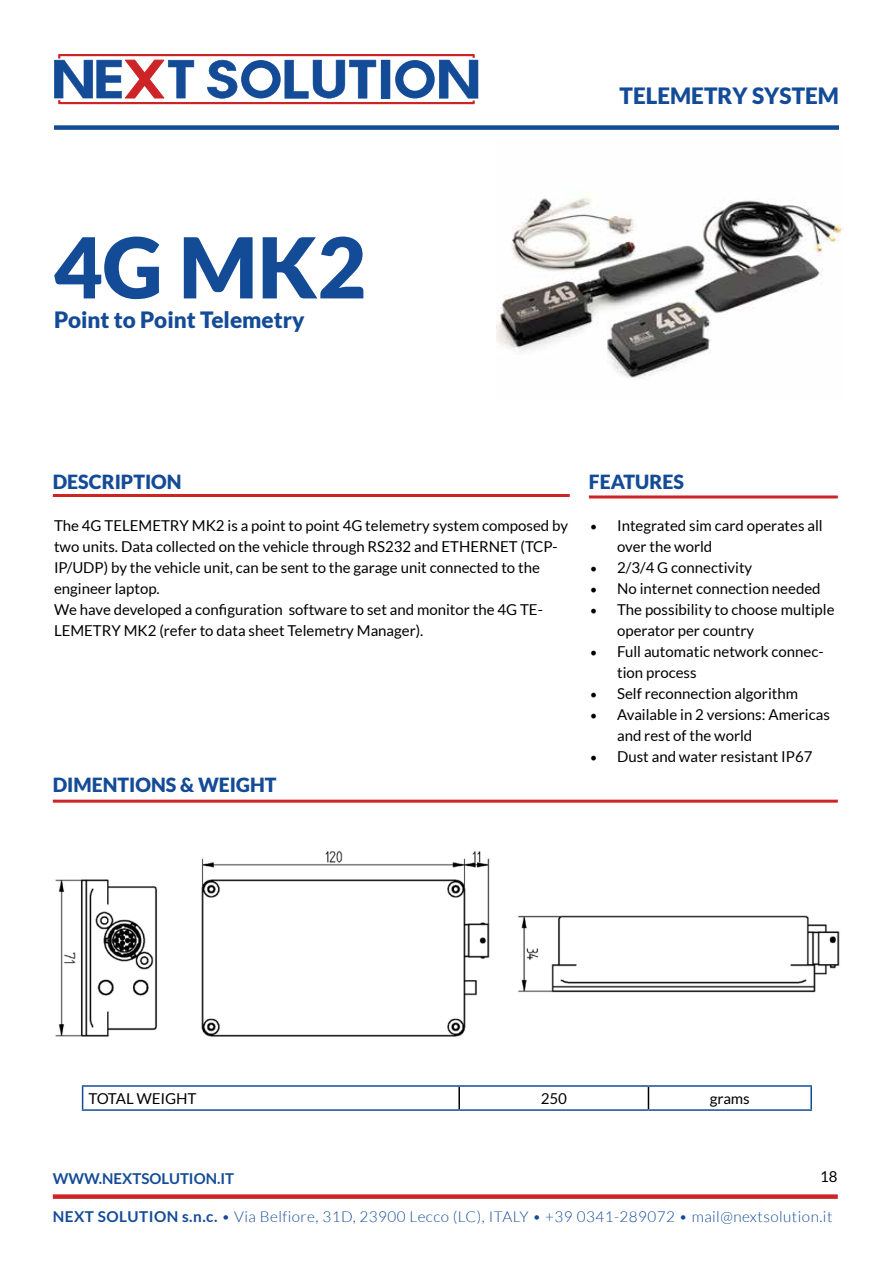
<style>
.page{position:relative;width:893px;height:1263px;background:#fff}
.page>*{position:absolute;margin:0;border:0;box-sizing:border-box;transform-origin:0 0}
.t1{font:900 84px "Lato";color:#144b97}
.t2{font:900 22.5px "Lato";color:#144b97}
.t3{font:900 19.5px "Lato";color:#144b97}
.t4{font:15px/21px "Lato";color:#000}
.t5{font:300 15px "Lato";letter-spacing:.03em;color:#144b97}
.t6{font:700 15px "Lato";color:#144b97}
.s1{font-family:"Minion Pro";font-size:18px}
.s2{font-weight:700}
</style>
<div class="page">
<svg style="left:54px;top:54px;width:424px;height:50px"></svg>
<div style="left:54px;top:125px;width:785px;height:5px;background:#144b97"></div>
<div style="left:53px;top:1194px;width:785px;height:5px;background:#cc2427"></div>
<hr style="left:53px;top:494px;width:517px;height:3px;background:#cc2427">
<hr style="left:589px;top:495px;width:249px;height:3px;background:#cc2427">
<hr style="left:53px;top:800px;width:785px;height:3px;background:#cc2427">
<img style="left:497px;top:196px;width:345px;height:183px">
<hr style="left:82px;top:1085px;width:377px;height:2px;background:#144b97">
<svg style="left:82px;top:1087px;width:1px;height:22px"></svg>
<hr style="left:459px;top:1085px;width:189px;height:2px;background:#144b97">
<hr style="left:648px;top:1085px;width:164px;height:2px;background:#144b97">
<hr style="left:810px;top:1087px;width:2px;height:22px;background:#144b97">
<hr style="left:82px;top:1109px;width:377px;height:2px;background:#144b97">
<hr style="left:459px;top:1109px;width:189px;height:2px;background:#144b97">
<hr style="left:648px;top:1109px;width:164px;height:2px;background:#144b97">
<hr style="left:458px;top:1087px;width:2px;height:22px;background:#000">
<svg style="left:648px;top:1087px;width:1px;height:22px"></svg>
<img style="left:55px;top:851px;width:435px;height:186px">
<img style="left:518px;top:915px;width:322px;height:78px">
<h1 class="t1" style="left:54px;top:218px;width:314px">4G MK2</h1>
<h2 class="t2" style="left:54px;top:307px;width:252px">Point to Point Telemetry</h2>
<h2 class="t2" style="left:620px;top:83px;width:221px">TELEMETRY SYSTEM</h2>
<h3 class="t3" style="left:53px;top:470px;width:130px">DESCRIPTION</h3>
<h3 class="t3" style="left:589px;top:470px;width:97px">FEATURES</h3>
<p class="t4" style="left:54px;top:515px;width:515px">The 4G TELEMETRY MK2 is a point to point 4G telemetry system composed by two units. Data collected on the vehicle through RS232 and ETHERNET (TCP-IP/UDP) by the vehicle unit, can be sent to the garage unit connected to the engineer laptop.<br>We have developed a configuration software to set and monitor the 4G TE-LEMETRY MK2 (refer to data sheet Telemetry Manager).</p>
<h3 class="t3" style="left:53px;top:773px;width:225px">DIMENTIONS &amp; WEIGHT</h3>
<p class="t4" style="left:617px;top:515px;width:207px;text-indent:-27px"><span class="s1">•</span> Integrated sim card operates all over the world</p>
<p class="t4" style="left:590px;top:557px;width:164px"><span class="s1">•</span> 2/3/4 G connectivity</p>
<p class="t4" style="left:590px;top:578px;width:232px"><span class="s1">•</span> No internet connection needed</p>
<p class="t4" style="left:617px;top:599px;width:219px;text-indent:-27px"><span class="s1">•</span> The possibility to choose multiple operator per country</p>
<p class="t4" style="left:617px;top:641px;width:208px;text-indent:-27px"><span class="s1">•</span> Full automatic network connec&shy;tion process</p>
<p class="t4" style="left:590px;top:683px;width:209px"><span class="s1">•</span> Self reconnection algorithm</p>
<p class="t4" style="left:617px;top:704px;width:214px;text-indent:-27px"><span class="s1">•</span> Available in 2 versions: Americas and rest of the world</p>
<p class="t4" style="left:590px;top:746px;width:224px"><span class="s1">•</span> Dust and water resistant IP67</p>
<p class="t4" style="left:89px;top:1088px;width:110px">TOTAL WEIGHT</p>
<p class="t4" style="left:541px;top:1088px;width:28px">250</p>
<p class="t4" style="left:710px;top:1088px;width:42px">grams</p>
<p class="t6" style="left:53px;top:1170px;width:183px">WWW.NEXTSOLUTION.IT</p>
<p class="t4" style="left:820px;top:1166px;width:19px">18</p>
<p class="t5" style="left:53px;top:1208px;width:781px"><span class="s2">NEXT SOLUTION s.n.c.</span> • Via Belfiore, 31D, 23900 Lecco (LC), ITALY • +39 0341-289072 • mail@nextsolution.it</p>
</div>
